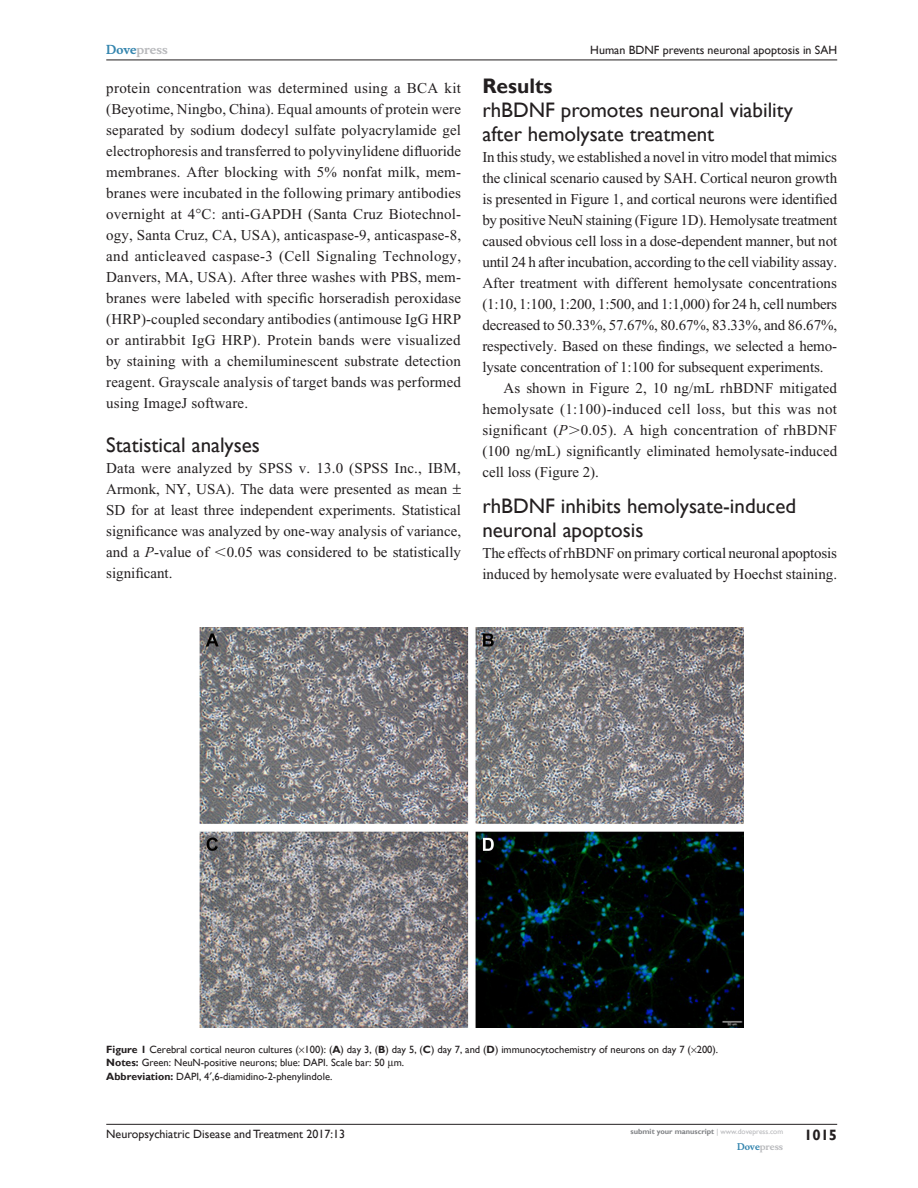
<style>
.page{position:relative;width:918px;height:1188px;background:#fff}
.page>*{position:absolute;margin:0;border:0;box-sizing:border-box;transform-origin:0 0}
.H2-after-H1{font:21px/24px "Gill Sans";color:#231f20}
.H2-2li{font:21px/24px "Gill Sans";color:#231f20}
.H1-before-H2{font:700 21px "Gill Sans";color:#231f20}
.TxF{font:15px/21px "Times New Roman";color:#231f20;text-align:justify}
.Tx{font:15px/21px "Times New Roman";color:#231f20;text-align:justify}
.RunFolio-R{font:700 15px "Gill Sans";color:#231f20}
.RunF-R{font:12px "Gill Sans";color:#231f20}
.RunH-R{font:12px "Gill Sans";color:#231f20}
.RunH-Brand-R{font:700 12px "Musee";color:#b8b9bc}
.FigC{font:10.5px "Gill Sans";color:#231f20}
.FigSNRI{font:10.5px "Gill Sans";color:#231f20}
.RunF-Brand-R{font:700 9px "Musee";color:#b8b9bc}
.RunF-SubmityourMS-R{font:700 7.5px "Gill Sans";color:#808285}
.s1{color:#3485ae}
.s2{font-style:italic}
.s3{font-family:"Mathematical Pi One"}
.s4{font-weight:700}
.s5{font-weight:400;color:#b8b9bc}
</style>
<div class="page">
<hr style="left:106px;top:1124px;width:731px;height:1px;background:#231f20">
<hr style="left:106px;top:60px;width:731px;height:1px;background:#231f20">
<img style="left:200px;top:627px;width:544px;height:400px">
<p class="RunH-Brand-R" style="left:106px;top:43px;width:63px"><span class="s1">Dove</span>press</p>
<p class="TxF" style="left:106px;top:77px;width:357px">protein concentration was determined using a BCA kit (Beyotime, Ningbo, China). Equal amounts of protein were separated by sodium dodecyl sulfate polyacrylamide gel electrophoresis and transferred to polyvinylidene difluoride membranes. After blocking with 5% nonfat milk, mem&shy;branes were incubated in the following primary antibodies overnight at 4 C: anti-GAPDH (Santa Cruz Biotechnol&shy;ogy, Santa Cruz, CA, USA), anticaspase-9, anticaspase-8, and anticleaved caspase-3 (Cell Signaling Technology, Danvers, MA, USA). After three washes with PBS, mem&shy;branes were labeled with specific horseradish peroxidase (HRP)-coupled secondary antibodies (antimouse IgG HRP or antirabbit IgG HRP). Protein bands were visualized by staining with a chemiluminescent substrate detection reagent. Grayscale analysis of target bands was performed using ImageJ software.</p>
<h2 class="H2-after-H1" style="left:106px;top:434px;width:155px">Statistical analyses</h2>
<p class="TxF" style="left:106px;top:458px;width:356px;text-align:left">Data were analyzed by SPSS v. 13.0 (SPSS Inc., IBM, Armonk, NY, USA). The data were presented as mean SD for at least three independent experiments. Statistical significance was analyzed by one-way analysis of variance, and a <span class="s2">P</span>-value of <span class="s3">,</span>0.05 was considered to be statistically significant.</p>
<p class="RunH-R" style="left:590px;top:43px;width:233px">Human BDNF prevents neuronal apoptosis in SAH</p>
<p class="H1-before-H2" style="left:482px;top:73px;width:72px">Results</p>
<p class="H2-after-H1" style="left:482px;top:98px;width:312px">rhBDNF promotes neuronal viability after hemolysate treatment</p>
<p class="TxF" style="left:482px;top:146px;width:357px">In this study, we established a novel in vitro model that mimics the clinical scenario caused by SAH. Cortical neuron growth is presented in Figure 1, and cortical neurons were identified by positive NeuN staining (Figure 1D). Hemolysate treatment caused obvious cell loss in a dose-dependent manner, but not until 24 h after incubation, according to the cell viability assay.<br>After treatment with different hemolysate concentrations (1:10, 1:100, 1:200, 1:500, and 1:1,000) for 24 h, cell numbers decreased to 50.33%, 57.67%, 80.67%, 83.33%, and 86.67%, respectively. Based on these findings, we selected a hemo&shy;lysate concentration of 1:100 for subsequent experiments.</p>
<p class="Tx" style="left:482px;top:377px;width:356px;text-indent:21px">As shown in Figure 2, 10 ng/mL rhBDNF mitigated hemolysate (1:100)-induced cell loss, but this was not significant (<span class="s2">P</span><span class="s3">.</span>0.05). A high concentration of rhBDNF (100 ng/mL) significantly eliminated hemolysate-induced cell loss (Figure 2).</p>
<p class="H2-2li" style="left:482px;top:494px;width:315px">rhBDNF inhibits hemolysate-induced neuronal apoptosis</p>
<p class="TxF" style="left:482px;top:542px;width:356px">The effects of rhBDNF on primary cortical neuronal apoptosis induced by hemolysate were evaluated by Hoechst staining.</p>
<p class="FigC" style="left:106px;top:1043px;width:613px"><span class="s4">Figure 1</span> Cerebral cortical neuron cultures ( 100): (<span class="s4">A</span>) day 3, (<span class="s4">B</span>) day 5, (<span class="s4">C</span>) day 7, and (<span class="s4">D</span>) immunocytochemistry of neurons on day 7 ( 200).</p>
<p class="FigSNRI" style="left:106px;top:1056px;width:299px"><span class="s4">Notes:</span> Green: NeuN-positive neurons; blue: DAPI. Scale bar: 50 m.</p>
<p class="FigSNRI" style="left:106px;top:1070px;width:228px"><span class="s4">Abbreviation:</span> DAPI, 4 ,6-diamidino-2-phenylindole.</p>
<p class="RunF-R" style="left:106px;top:1127px;width:241px">Neuropsychiatric Disease and Treatment 2017:13</p>
<p class="RunF-SubmityourMS-R" style="left:631px;top:1127px;width:154px">submit your manuscript <span class="s5">| www.dovepress.com</span></p>
<p class="RunF-Brand-R" style="left:737px;top:1141px;width:48px"><span class="s1">Dove</span>press</p>
<p class="RunFolio-R" style="left:804px;top:1126px;width:35px">1015</p>
</div>
